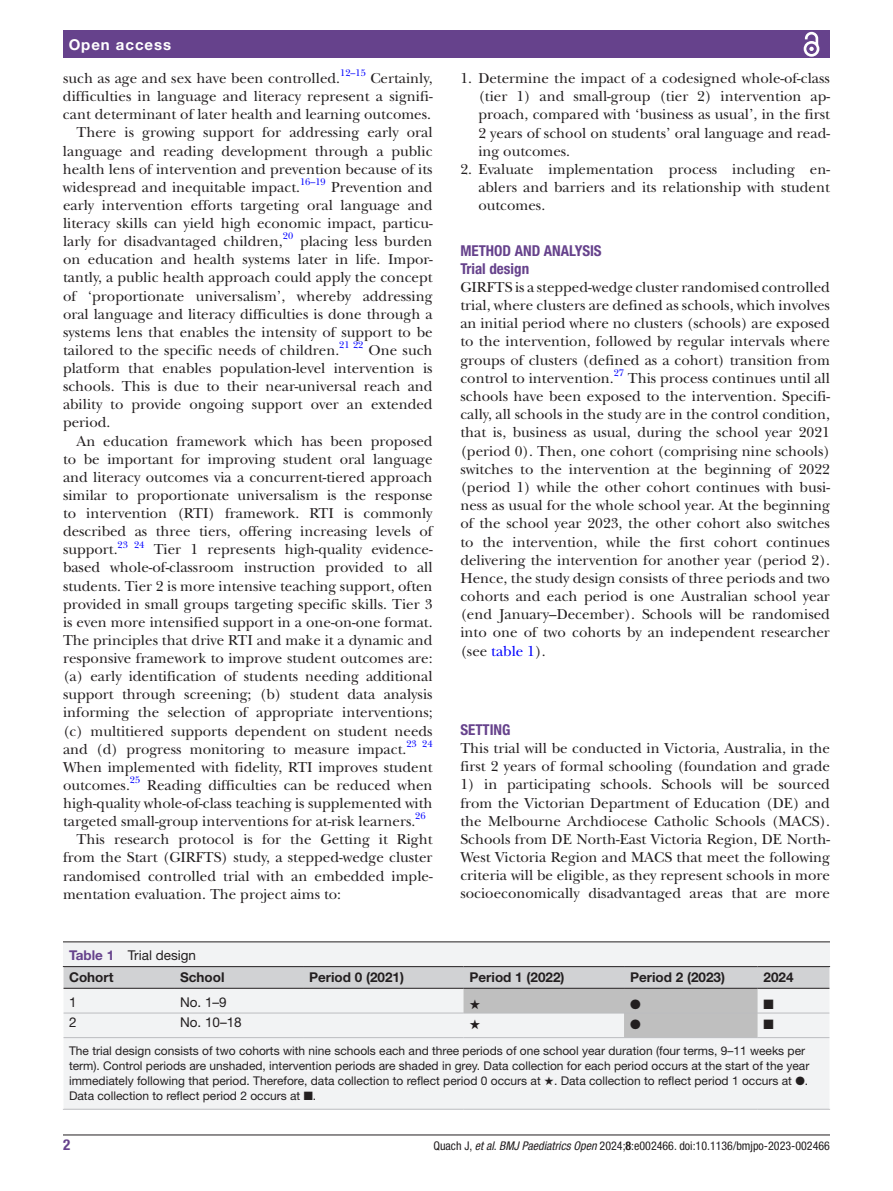
<style>
.page{position:relative;width:893px;height:1191px;background:#fff}
.page>*{position:absolute;margin:0;border:0;box-sizing:border-box;transform-origin:0 0}
.t1{font:15px/18.1px "New Baskerville";color:#231f20;text-align:justify}
.t2{font:700 condensed 15px/18.1px "Helvetica Neue LT Std";color:#66428c}
.t3{font:700 15px "Helvetica Neue LT Std";letter-spacing:.065em;color:#fff}
.t4{font:700 13.5px "Helvetica Neue LT Std";color:#231f20}
.t5{font:13.5px/22px "Helvetica Neue LT Std";color:#231f20}
.t6{font:13.5px "Zapf Dingbats";color:#231f20}
.t7{font:12px/15px "Helvetica Neue LT Std";color:#231f20}
.t8{font:condensed 12px "Helvetica Neue LT Std";color:#231f20}
.t9{font:9.9px "New Baskerville";color:#00f}
.s1{color:#00f}
.s2{font-weight:700;color:#66428c}
.s3{font-weight:700}
.s4{font-style:italic}
</style>
<div class="page">
<hr style="left:63px;top:1134px;width:767px;height:1px;background:#231f20">
<div style="left:63px;top:31px;width:767px;height:27px;background:#66428c"></div>
<svg style="left:803px;top:31px;width:17px;height:26px"></svg>
<div style="left:63px;top:942px;width:767px;height:167px;background:#f2f3f4"></div>
<hr style="left:63px;top:941px;width:767px;height:1px;background:#231f20">
<hr style="left:174px;top:1037px;width:129px;height:1px;background:#bcbdc0">
<hr style="left:303px;top:1037px;width:161px;height:1px;background:#bcbdc0">
<hr style="left:464px;top:1037px;width:160px;height:1px;background:#bcbdc0">
<hr style="left:624px;top:1037px;width:134px;height:1px;background:#bcbdc0">
<hr style="left:63px;top:1037px;width:111px;height:1px;background:#bcbdc0">
<hr style="left:758px;top:1037px;width:72px;height:1px;background:#bcbdc0">
<hr style="left:63px;top:1109px;width:111px;height:1px;background:#bcbdc0">
<hr style="left:174px;top:1109px;width:129px;height:1px;background:#bcbdc0">
<hr style="left:303px;top:1109px;width:161px;height:1px;background:#bcbdc0">
<hr style="left:464px;top:1109px;width:160px;height:1px;background:#bcbdc0">
<hr style="left:624px;top:1109px;width:134px;height:1px;background:#bcbdc0">
<hr style="left:758px;top:1109px;width:72px;height:1px;background:#bcbdc0">
<hr style="left:63px;top:1037px;width:1px;height:72px;background:#fff">
<svg style="left:63px;top:966px;width:768px;height:71px"></svg>
<p class="t3" style="left:69px;top:35px;width:104px">Open access</p>
<p class="t1" style="left:63px;top:69px;width:279px">such as age and sex have been controlled.</p>
<p class="t9" style="left:340px;top:67px;width:27px">12–15</p>
<p class="t1" style="left:370px;top:69px;width:64px">Certainly,</p>
<p class="t1" style="left:63px;top:87px;width:371px">difficulties in language and literacy represent a signifi-</p>
<p class="t1" style="left:63px;top:105px;width:370px">cant determinant of later health and learning outcomes.</p>
<p class="t1" style="left:76px;top:124px;width:358px">There is growing support for addressing early oral</p>
<p class="t1" style="left:63px;top:142px;width:371px">language and reading development through a public</p>
<p class="t1" style="left:63px;top:160px;width:371px">health lens of intervention and prevention because of its</p>
<p class="t1" style="left:63px;top:178px;width:371px">widespread and inequitable impact.<sup>16–19</sup> Prevention and</p>
<p class="t1" style="left:63px;top:196px;width:371px">early intervention efforts targeting oral language and</p>
<p class="t1" style="left:63px;top:214px;width:371px">literacy skills can yield high economic impact, particu-</p>
<p class="t1" style="left:63px;top:232px;width:221px">larly for disadvantaged children,</p>
<p class="t9" style="left:283px;top:230px;width:12px">20</p>
<p class="t1" style="left:63px;top:232px;width:371px;text-indent:237px">placing less burden on education and health systems later in life. Impor&shy;tantly, a public health approach could apply the concept of ‘proportionate universalism’, whereby addressing oral language and literacy difficulties is done through a systems lens that enables the intensity of support to be tailored to the specific needs of children.</p>
<p class="t9" style="left:339px;top:339px;width:26px">21 22</p>
<p class="t1" style="left:63px;top:341px;width:371px;text-indent:306px">One such platform that enables population-level intervention is schools. This is due to their near-universal reach and ability to provide ongoing support over an extended period.</p>
<p class="t1" style="left:63px;top:432px;width:371px;text-indent:14px">An education framework which has been proposed to be important for improving student oral language and literacy outcomes via a concurrent-tiered approach similar to proportionate universalism is the response to intervention (RTI) framework. RTI is commonly described as three tiers, offering increasing levels of support.</p>
<p class="t9" style="left:118px;top:538px;width:28px">23 24</p>
<p class="t1" style="left:63px;top:540px;width:371px;text-indent:91px">Tier 1 represents high-quality evidence&shy;based whole-of-classroom instruction provided to all students. Tier 2 is more intensive teaching support, often provided in small groups targeting specific skills. Tier 3 is even more intensified support in a one-on-one format.<br>The principles that drive RTI and make it a dynamic and responsive framework to improve student outcomes are: (a) early identification of students needing additional support through screening; (b) student data analysis informing the selection of appropriate interventions; (c) multitiered supports dependent on student needs and (d) progress monitoring to measure impact.</p>
<p class="t9" style="left:406px;top:738px;width:28px">23 24</p>
<p class="t1" style="left:63px;top:758px;width:371px">When implemented with fidelity, RTI improves student outcomes.</p>
<p class="t9" style="left:130px;top:774px;width:12px">25</p>
<p class="t1" style="left:63px;top:776px;width:371px;text-indent:84px">Reading difficulties can be reduced when high-quality whole-of-class teaching is supplemented with targeted small-group interventions for at-risk learners.</p>
<p class="t9" style="left:415px;top:810px;width:12px">26</p>
<p class="t1" style="left:63px;top:830px;width:371px;text-indent:14px">This research protocol is for the Getting it Right from the Start (GIRFTS) study, a stepped-wedge cluster randomised controlled trial with an embedded imple&shy;mentation evaluation. The project aims to:</p>
<p class="t1" style="left:478px;top:69px;width:353px;text-indent:-18px">1. Determine the impact of a codesigned whole-of-class (tier 1) and small-group (tier 2) intervention ap&shy;proach, compared with ‘business as usual’, in the first 2 years of school on students’ oral language and read&shy;ing outcomes.</p>
<p class="t1" style="left:478px;top:160px;width:353px;text-indent:-18px">2. Evaluate implementation process including en&shy;ablers and barriers and its relationship with student outcomes.</p>
<p class="t2" style="left:460px;top:241px;width:143px">METHOD AND ANALYSIS<br>Trial design</p>
<p class="t1" style="left:460px;top:278px;width:371px">GIRFTS is a stepped-wedge cluster randomised controlled trial, where clusters are defined as schools, which involves an initial period where no clusters (schools) are exposed to the intervention, followed by regular intervals where groups of clusters (defined as a cohort) transition from control to intervention.</p>
<p class="t9" style="left:614px;top:367px;width:12px">27</p>
<p class="t1" style="left:460px;top:369px;width:371px;text-indent:167px">This process continues until all schools have been exposed to the intervention. Specifi&shy;cally, all schools in the study are in the control condition, that is, business as usual, during the school year 2021 (period 0). Then, one cohort (comprising nine schools) switches to the intervention at the beginning of 2022 (period 1) while the other cohort continues with busi&shy;ness as usual for the whole school year. At the beginning of the school year 2023, the other cohort also switches to the intervention, while the first cohort continues delivering the intervention for another year (period 2).<br>Hence, the study design consists of three periods and two cohorts and each period is one Australian school year (end January–December). Schools will be randomised into one of two cohorts by an independent researcher (see <span class="s1">table 1</span>).</p>
<p class="t2" style="left:460px;top:720px;width:52px">SETTING</p>
<p class="t1" style="left:460px;top:739px;width:371px">This trial will be conducted in Victoria, Australia, in the first 2 years of formal schooling (foundation and grade</p>
<p class="t1" style="left:460px;top:775px;width:371px">1) in participating schools. Schools will be sourced from the Victorian Department of Education (DE) and the Melbourne Archdiocese Catholic Schools (MACS).<br>Schools from DE North-East Victoria Region, DE North-West Victoria Region and MACS that meet the following criteria will be eligible, as they represent schools in more socioeconomically disadvantaged areas that are more</p>
<p class="t5" style="left:69px;top:944px;width:128px"><span class="s2">Table 1</span> Trial design<br><span class="s3">Cohort</span></p>
<p class="t4" style="left:180px;top:969px;width:46px">School</p>
<p class="t4" style="left:309px;top:969px;width:97px">Period 0 (2021)</p>
<p class="t4" style="left:470px;top:969px;width:97px">Period 1 (2022)</p>
<p class="t4" style="left:630px;top:969px;width:97px">Period 2 (2023)</p>
<p class="t4" style="left:764px;top:969px;width:32px">2024</p>
<p class="t5" style="left:69px;top:991px;width:9px">1</p>
<p class="t5" style="left:180px;top:991px;width:48px">No. 1–9</p>
<p class="t6" style="left:630px;top:997px;width:12px">●</p>
<p class="t6" style="left:764px;top:997px;width:12px">■</p>
<p class="t5" style="left:69px;top:1011px;width:9px">2</p>
<p class="t5" style="left:180px;top:1011px;width:63px">No. 10–18</p>
<p class="t6" style="left:630px;top:1017px;width:12px">●</p>
<p class="t6" style="left:764px;top:1017px;width:12px">■</p>
<p class="t7" style="left:69px;top:1043px;width:742px">The trial design consists of two cohorts with nine schools each and three periods of one school year duration (four terms, 9–11 weeks per term). Control periods are unshaded, intervention periods are shaded in grey. Data collection for each period occurs at the start of the year immediately following that period. Therefore, data collection to reflect period 0 occurs at ★. Data collection to reflect period 1 occurs at ●.<br>Data collection to reflect period 2 occurs at ■.</p>
<p class="t2" style="left:63px;top:1135px;width:9px">2</p>
<p class="t8" style="left:433px;top:1138px;width:398px">Quach J, <span class="s4">et al</span>. <span class="s4">BMJ Paediatrics Open</span> 2024;<span class="s3">8</span>:e002466. doi:10.1136/bmjpo-2023-002466</p>
</div>
